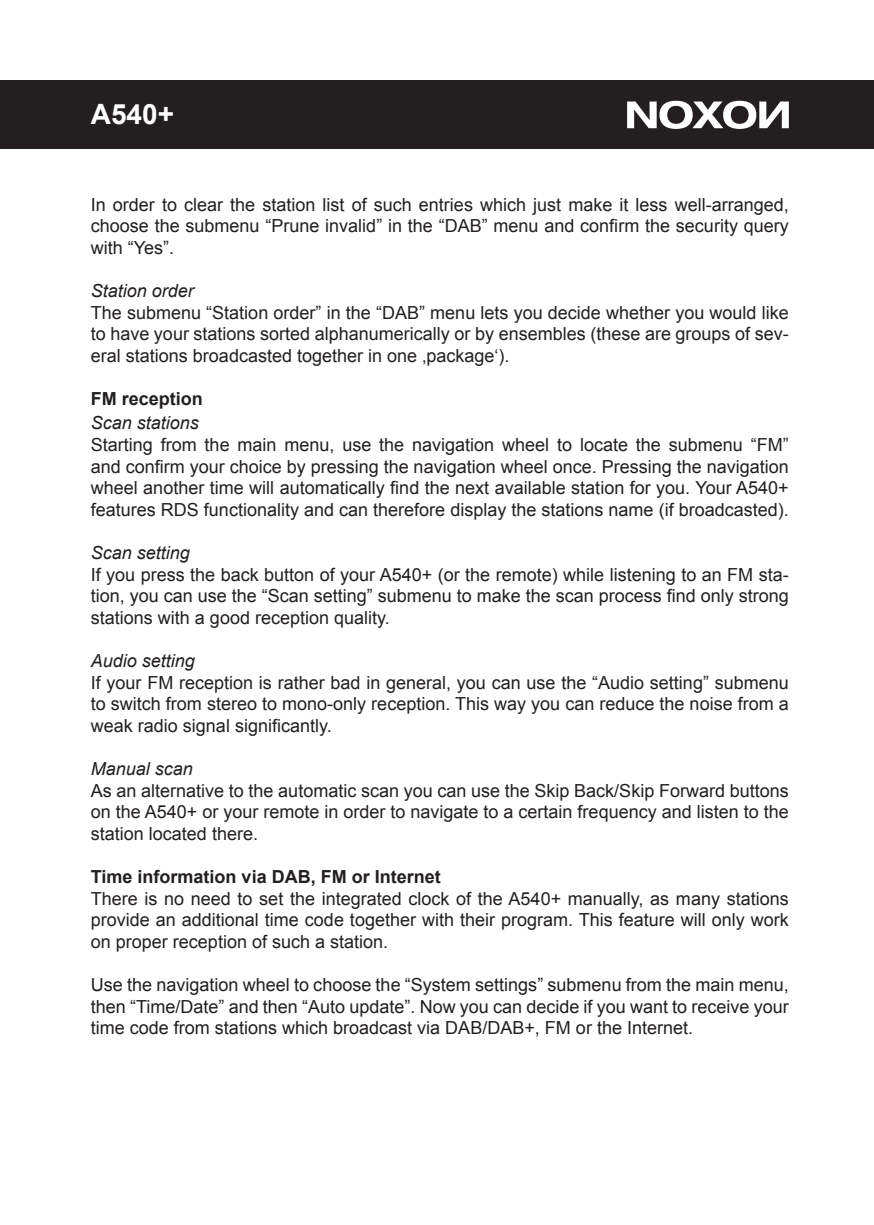
<style>
.page{position:relative;width:874px;height:1225px;background:#fff}
.page>*{position:absolute;margin:0;border:0;box-sizing:border-box;transform-origin:0 0}
.t1{font:700 28px "Arial";color:#fff}
.t2{font:18px/21.6px "Arial";color:#231f20;text-align:justify}
.t3{font:italic 18px "Arial";color:#231f20}
.t4{font:700 18px "Arial";color:#231f20}
</style>
<div class="page">
<div style="left:0;top:81px;width:873px;height:68px;background:#231f20"></div>
<svg style="left:627px;top:101px;width:161px;height:28px"></svg>
<h1 class="t1" style="left:91px;top:96px;width:85px">A540+</h1>
<p class="t2" style="left:91px;top:194px;width:699px">In order to clear the station list of such entries which just make it less well-arranged, choose the submenu “Prune invalid” in the “DAB” menu and confirm the security query with “Yes”.</p>
<p class="t3" style="left:91px;top:279px;width:105px">Station order</p>
<p class="t2" style="left:91px;top:302px;width:699px">The submenu “Station order” in the “DAB” menu lets you decide whether you would like to have your stations sorted alphanumerically or by ensembles (these are groups of sev&shy;eral stations broadcasted together in one ‚package‘).</p>
<p class="t4" style="left:91px;top:387px;width:114px">FM reception</p>
<p class="t3" style="left:91px;top:411px;width:110px">Scan stations</p>
<p class="t2" style="left:91px;top:434px;width:699px">Starting from the main menu, use the navigation wheel to locate the submenu “FM” and confirm your choice by pressing the navigation wheel once. Pressing the navigation wheel another time will automatically find the next available station for you. Your A540+ features RDS functionality and can therefore display the stations name (if broadcasted).</p>
<p class="t3" style="left:91px;top:541px;width:101px">Scan setting</p>
<p class="t2" style="left:91px;top:564px;width:699px">If you press the back button of your A540+ (or the remote) while listening to an FM sta&shy;tion, you can use the “Scan setting” submenu to make the scan process find only strong stations with a good reception quality.</p>
<p class="t3" style="left:91px;top:649px;width:106px">Audio setting</p>
<p class="t2" style="left:91px;top:672px;width:699px">If your FM reception is rather bad in general, you can use the “Audio setting” submenu to switch from stereo to mono-only reception. This way you can reduce the noise from a weak radio signal significantly.</p>
<p class="t3" style="left:91px;top:757px;width:104px">Manual scan</p>
<p class="t2" style="left:91px;top:780px;width:699px">As an alternative to the automatic scan you can use the Skip Back/Skip Forward buttons on the A540+ or your remote in order to navigate to a certain frequency and listen to the station located there.</p>
<p class="t4" style="left:91px;top:865px;width:351px">Time information via DAB, FM or Internet</p>
<p class="t2" style="left:91px;top:888px;width:699px">There is no need to set the integrated clock of the A540+ manually, as many stations provide an additional time code together with their program. This feature will only work on proper reception of such a station.</p>
<p class="t2" style="left:91px;top:974px;width:699px">Use the navigation wheel to choose the “System settings” submenu from the main menu, then “Time/Date” and then “Auto update”. Now you can decide if you want to receive your time code from stations which broadcast via DAB/DAB+, FM or the Internet.</p>
</div>
